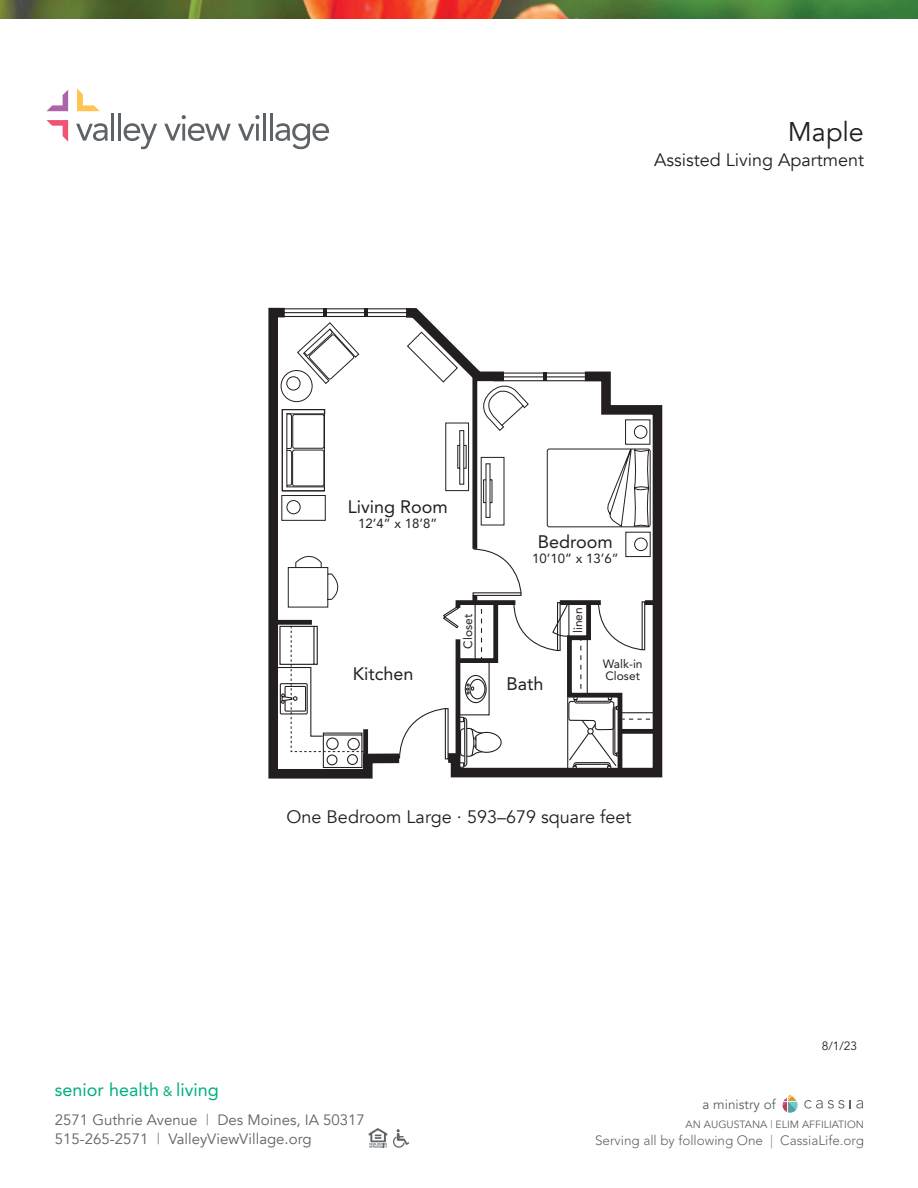
<style>
.page{position:relative;width:918px;height:1188px;background:#fff}
.page>*{position:absolute;margin:0;border:0;box-sizing:border-box;transform-origin:0 0}
.t1{font:27px "Avenir";color:#231f20}
.t2{font:18px "Avenir";color:#231f20}
.t3{font:18px "Avenir";color:#231f20}
.t4{font:18px "Avenir";color:#00ae80}
.t5{font:15px/19.5px "Avenir";color:#5e6367}
.t6{font:300 13.5px "Avenir";color:#5e6367}
.t7{font:13.5px "Avenir";color:#5e6367}
.t8{font:13.2px "Avenir";color:#231f20}
.t9{font:12px/12px "Avenir";color:#231f20}
.t10{font:12px "Avenir";color:#231f20}
.t11{font:10.5px "Avenir";color:#5e6367}
.s1{font-size:13.5px}
.s2{color:#83888c}
</style>
<div class="page">
<svg style="left:268px;top:307px;width:105px;height:472px"></svg>
<svg style="left:450px;top:405px;width:213px;height:373px"></svg>
<svg style="left:273px;top:307px;width:384px;height:470px"></svg>
<svg style="left:47px;top:90px;width:21px;height:21px"></svg>
<svg style="left:77px;top:88px;width:23px;height:23px"></svg>
<svg style="left:47px;top:120px;width:21px;height:22px"></svg>
<svg style="left:76px;top:123px;width:32px;height:18px"></svg>
<hr style="left:111px;top:113px;width:3px;height:28px;background:#5e6367">
<hr style="left:118px;top:113px;width:3px;height:28px;background:#5e6367">
<svg style="left:124px;top:123px;width:33px;height:26px"></svg>
<svg style="left:164px;top:115px;width:67px;height:26px"></svg>
<svg style="left:238px;top:115px;width:21px;height:26px"></svg>
<hr style="left:263px;top:113px;width:3px;height:28px;background:#5e6367">
<hr style="left:270px;top:113px;width:3px;height:28px;background:#5e6367">
<svg style="left:275px;top:123px;width:54px;height:26px"></svg>
<img style="left:0;top:0;width:918px;height:18px">
<svg style="left:369px;top:1128px;width:18px;height:20px"></svg>
<svg style="left:393px;top:1129px;width:16px;height:19px"></svg>
<svg style="left:804px;top:1100px;width:40px;height:9px"></svg>
<svg style="left:850px;top:1100px;width:13px;height:9px"></svg>
<svg style="left:782px;top:1094px;width:16px;height:19px"></svg>
<p class="t1" style="left:788px;top:114px;width:78px">Maple</p>
<p class="t2" style="left:654px;top:148px;width:211px">Assisted Living Apartment</p>
<p class="t3" style="left:348px;top:499px;width:102px">Living Room</p>
<p class="t8" style="left:358px;top:518px;width:81px">12’4” x 18’8”</p>
<p class="t3" style="left:538px;top:534px;width:77px">Bedroom</p>
<p class="t8" style="left:532px;top:554px;width:88px">10’10” x 13’6”</p>
<p class="t3" style="left:353px;top:666px;width:62px">Kitchen</p>
<p class="t9" style="left:463px;top:649px;width:36px;rotate:-90deg">Closet</p>
<p class="t9" style="left:573px;top:633px;width:27px;rotate:-90deg">linen</p>
<p class="t3" style="left:507px;top:676px;width:39px">Bath</p>
<p class="t9" style="left:603px;top:659px;width:41px">Walk-in<br>Closet</p>
<p class="t2" style="left:287px;top:805px;width:346px">One Bedroom Large · 593–679 square feet</p>
<p class="t10" style="left:822px;top:1039px;width:37px">8/1/23</p>
<p class="t4" style="left:55px;top:1083px;width:165px">senior health <span class="s1">&amp;</span> living</p>
<p class="t5" style="left:55px;top:1110px;width:311px">2571 Guthrie Avenue <span class="s2">|</span> Des Moines, IA 50317<br>515-265-2571 <span class="s2">|</span> ValleyViewVillage.org</p>
<p class="t7" style="left:703px;top:1096px;width:75px">a ministry of</p>
<p class="t11" style="left:686px;top:1118px;width:180px">AN AUGUSTANA <span class="s2">|</span> ELIM AFFILIATION</p>
<p class="t6" style="left:595px;top:1134px;width:270px">Serving all by following One <span class="s2">|</span> CassiaLife.org</p>
</div>
